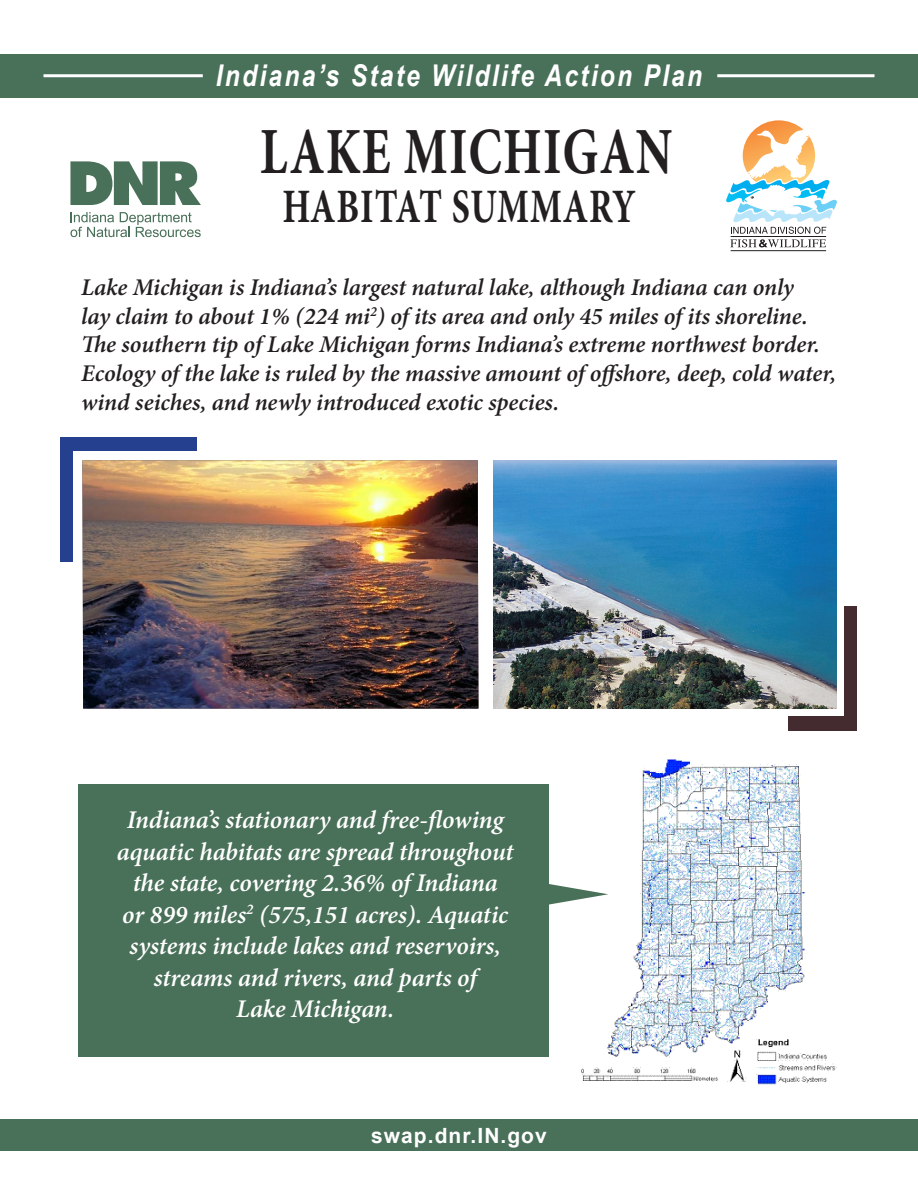
<style>
.page{position:relative;width:918px;height:1188px;background:#fff}
.page>*{position:absolute;margin:0;border:0;box-sizing:border-box;transform-origin:0 0}
.t1{font:700 66px "Minion Pro";letter-spacing:.025em;color:#231f20;scale:.75 1}
.t2{font:700 48px "Minion Pro";letter-spacing:.02em;color:#231f20;scale:.75 1}
.t3{font:italic 700 30px "Arial Narrow";letter-spacing:.075em;color:#fff}
.t4{font:italic 600 25.5px/31.5px "Minion Pro";letter-spacing:-.005em;color:#fff;text-align:center}
.t5{font:italic 600 24px/28.8px "Minion Pro";letter-spacing:-.005em;color:#231f20}
.t6{font:700 21px "Arial";letter-spacing:.05em;color:#fff}
</style>
<div class="page">
<div style="left:0;top:1120px;width:918px;height:31px;background:#497058"></div>
<div style="left:0;top:54px;width:918px;height:44px;background:#497058"></div>
<hr style="left:44px;top:74px;width:159px;height:3px;background:#fff">
<hr style="left:717px;top:74px;width:158px;height:3px;background:#fff">
<img style="left:581px;top:759px;width:256px;height:326px">
<div style="left:789px;top:606px;width:68px;height:125px;background:#442b2f"></div>
<div style="left:774px;top:585px;width:70px;height:131px;background:#fff"></div>
<div style="left:60px;top:437px;width:136px;height:125px;background:#25408f"></div>
<div style="left:74px;top:451px;width:136px;height:125px;background:#fff"></div>
<svg style="left:70px;top:161px;width:131px;height:44px"></svg>
<svg style="left:71px;top:212px;width:130px;height:25px"></svg>
<hr style="left:731px;top:250px;width:95px;height:1px;background:#231f20">
<svg style="left:726px;top:120px;width:111px;height:127px"></svg>
<div style="left:78px;top:784px;width:470px;height:272px;background:#497058"></div>
<svg style="left:548px;top:882px;width:60px;height:24px"></svg>
<img style="left:82px;top:460px;width:396px;height:249px">
<img style="left:494px;top:460px;width:343px;height:249px">
<p class="t3" style="left:216px;top:53px;width:488px">Indiana’s State Wildlife Action Plan</p>
<p class="t1" style="left:260px;top:105px;width:552px">LAKE MICHIGAN</p>
<p class="t2" style="left:282px;top:173px;width:472px">HABITAT SUMMARY</p>
<p class="t5" style="left:81px;top:272px;width:757px">Lake Michigan is Indiana’s largest natural lake, although Indiana can only<br>lay claim to about 1% (224 mi<sup>2</sup>) of its area and only 45 miles of its shoreline.<br>The southern tip of Lake Michigan forms Indiana’s extreme northwest border.<br>Ecology of the lake is ruled by the massive amount of offshore, deep, cold water, wind seiches, and newly introduced exotic species.</p>
<p class="t4" style="left:117px;top:804px;width:398px">Indiana’s stationary and free-flowing aquatic habitats are spread throughout the state, covering 2.36% of Indiana<br>or 899 miles<sup>2</sup> (575,151 acres). Aquatic systems include lakes and reservoirs, streams and rivers, and parts of</p>
<p class="t4" style="left:236px;top:993px;width:159px">Lake Michigan.</p>
<p class="t6" style="left:371px;top:1121px;width:177px">swap.dnr.IN.gov</p>
</div>
